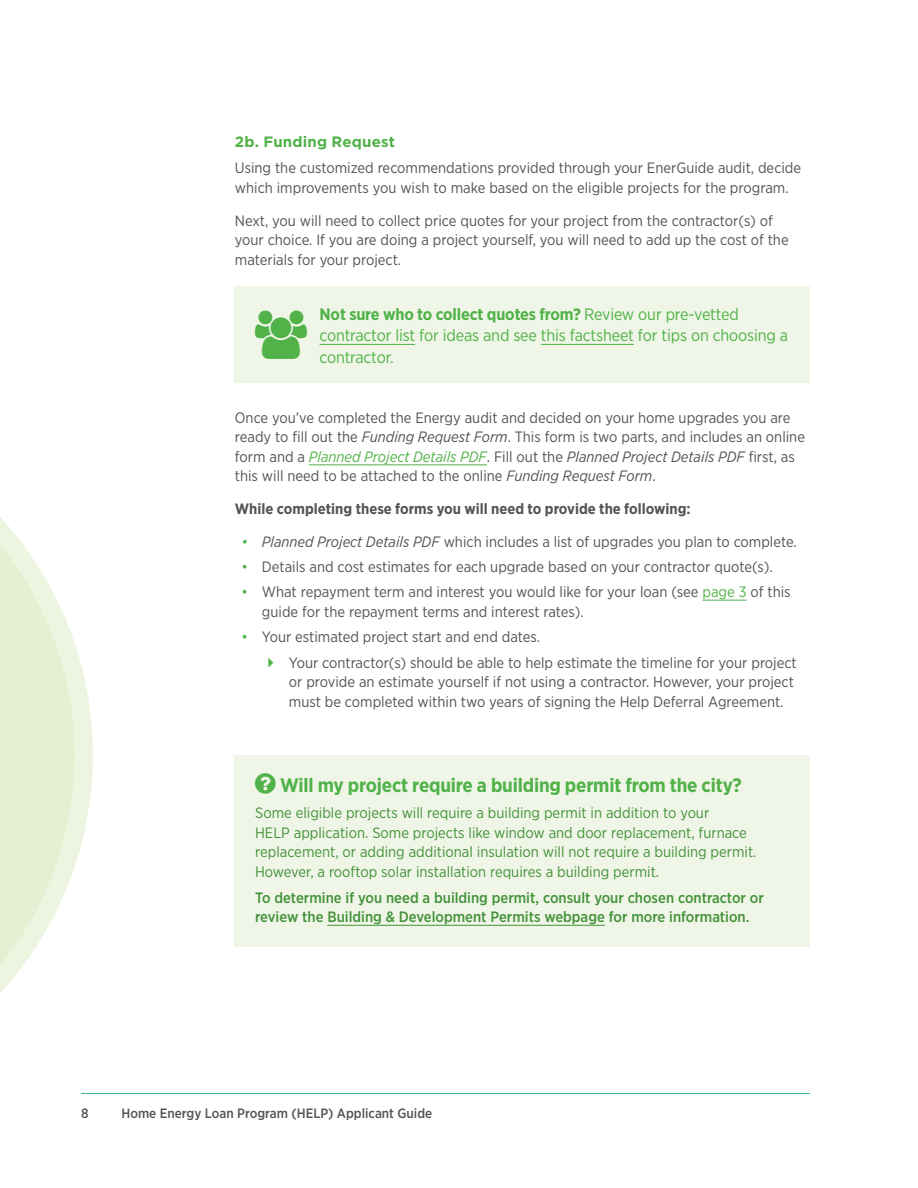
<style>
.page{position:relative;width:918px;height:1188px;background:#fff}
.page>*{position:absolute;margin:0;border:0;box-sizing:border-box;transform-origin:0 0}
.emphasis_shaded{font:700 19.5px "Gotham Narrow";letter-spacing:-.01em;color:#50b248}
.emphasis_shaded-2{font:16.5px/21.5px "Gotham Narrow";letter-spacing:-.01em;color:#50b248}
.t1{font:15px/19.5px "Gotham Narrow";color:#545456}
.t2{font:15px/19.5px "Gotham Narrow";color:#43923a}
.t3{font:500 15px/19.5px "Gotham Narrow";color:#43923a}
.t4{font:700 15px "Gotham Narrow";color:#545456}
.t5{font:700 15px "Gotham";letter-spacing:.01em;color:#50b248}
.t6{font:500 13.5px "Gotham Narrow";color:#545456}
.s1{font-weight:700}
.s2{font-style:italic}
.s3{font-style:italic;color:#50b248}
.s4{color:#50b248}
</style>
<div class="page">
<svg style="left:0;top:517px;width:93px;height:476px"></svg>
<div style="left:235px;top:286px;width:575px;height:97px;background:#f0f6e7"></div>
<hr style="left:320px;top:344px;width:95px;height:1px;background:#50b248">
<hr style="left:541px;top:344px;width:93px;height:1px;background:#50b248">
<hr style="left:309px;top:464px;width:178px;height:1px;background:#50b248">
<hr style="left:703px;top:600px;width:44px;height:1px;background:#50b248">
<hr style="left:81px;top:1093px;width:729px;height:1px;background:#3bb59a">
<div style="left:235px;top:755px;width:575px;height:192px;background:#f0f6e7"></div>
<hr style="left:327px;top:925px;width:278px;height:1px;background:#43923a">
<p class="t5" style="left:235px;top:132px;width:162px">2b. Funding Request</p>
<p class="t1" style="left:235px;top:158px;width:568px">Using the customized recommendations provided through your EnerGuide audit, decide which improvements you wish to make based on the eligible projects for the program.</p>
<p class="t1" style="left:235px;top:210px;width:555px">Next, you will need to collect price quotes for your project from the contractor(s) of your choice. If you are doing a project yourself, you will need to add up the cost of the materials for your project.</p>
<p class="emphasis_shaded-2" style="left:320px;top:303px;width:470px"><span class="s1">Not sure who to collect quotes from?</span> Review our pre-vetted contractor list for ideas and see this factsheet for tips on choosing a contractor.</p>
<p class="t1" style="left:235px;top:408px;width:572px">Once you’ve completed the Energy audit and decided on your home upgrades you are ready to fill out the <span class="s2">Funding Request Form</span>. This form is two parts, and includes an online form and a <span class="s3">Planned Project Details PDF</span>. Fill out the <span class="s2">Planned Project Details PDF</span> first, as this will need to be attached to the online <span class="s2">Funding Request Form</span>.</p>
<p class="t4" style="left:235px;top:499px;width:457px">While completing these forms you will need to provide the following:</p>
<p class="t1" style="left:242px;top:532px;width:557px"><span class="s3">•</span> <span class="s2">Planned Project Details PDF</span> which includes a list of upgrades you plan to complete.</p>
<p class="t1" style="left:242px;top:557px;width:533px"><span class="s4">•</span> Details and cost estimates for each upgrade based on your contractor quote(s).</p>
<p class="t1" style="left:262px;top:582px;width:530px;text-indent:-20px"><span class="s4">•</span> What repayment term and interest you would like for your loan (see <span class="s4">page 3</span> of this guide for the repayment terms and interest rates).</p>
<p class="t1" style="left:242px;top:626px;width:300px"><span class="s4">•</span> Your estimated project start and end dates.</p>
<p class="t1" style="left:289px;top:652px;width:509px">Your contractor(s) should be able to help estimate the timeline for your project or provide an estimate yourself if not using a contractor. However, your project must be completed within two years of signing the Help Deferral Agreement.</p>
<p class="emphasis_shaded" style="left:280px;top:772px;width:463px">Will my project require a building permit from the city?</p>
<p class="t2" style="left:255px;top:803px;width:503px">Some eligible projects will require a building permit in addition to your<br>HELP application. Some projects like window and door replacement, furnace replacement, or adding additional insulation will not require a building permit.<br>However, a rooftop solar installation requires a building permit.</p>
<p class="t3" style="left:255px;top:888px;width:510px">To determine if you need a building permit, consult your chosen contractor or review the Building &amp; Development Permits webpage for more information.</p>
<p class="t6" style="left:81px;top:1105px;width:9px">8</p>
<p class="t6" style="left:122px;top:1105px;width:312px">Home Energy Loan Program (HELP) Applicant Guide</p>
</div>
